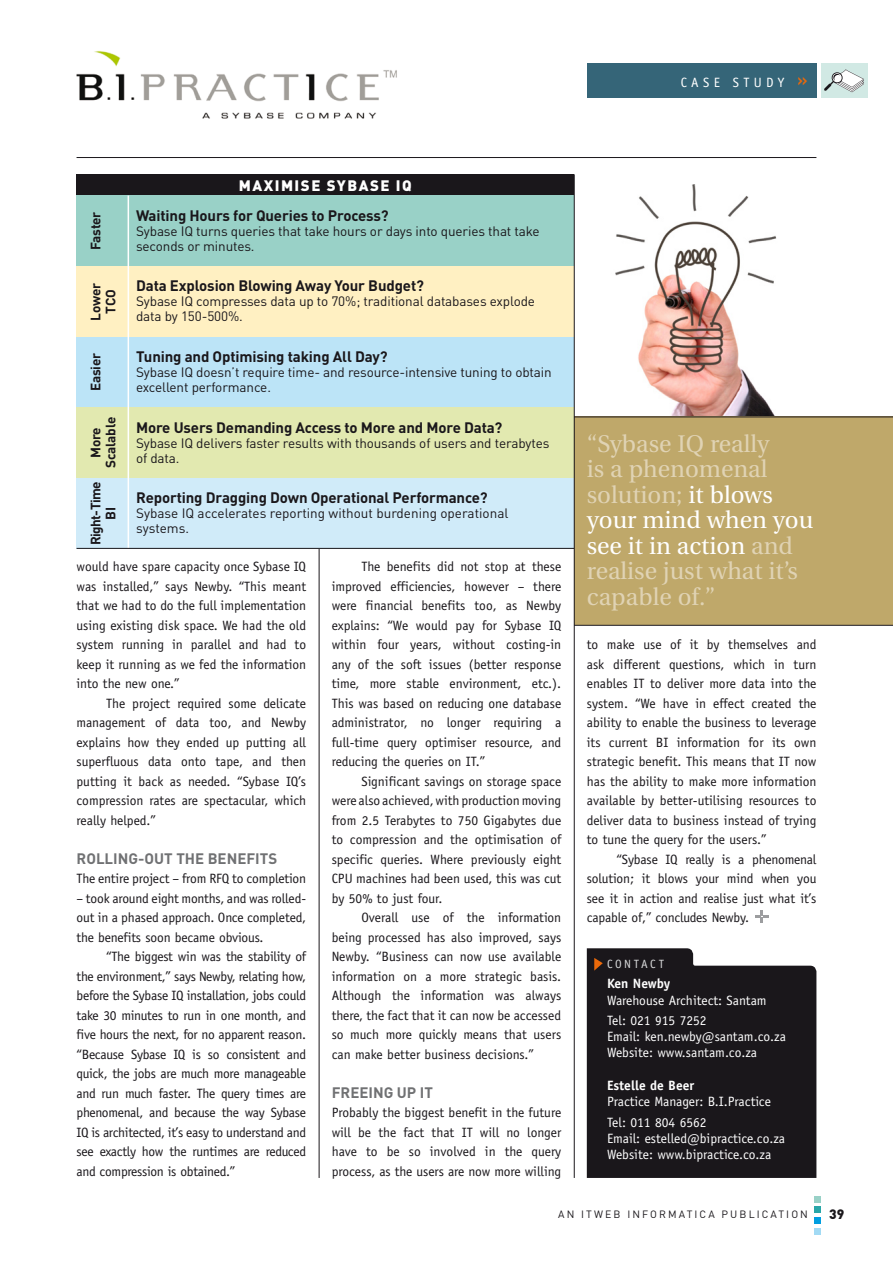
<style>
.page{position:relative;width:893px;height:1263px;background:#fff}
.page>*{position:absolute;margin:0;border:0;box-sizing:border-box;transform-origin:0 0}
.t1{font:24px/25.5px "Utopia";color:#e0d3b4}
.t2{font:700 15px "DIN";letter-spacing:-.01em;color:#1a171b}
.t3{font:700 15px "DIN";color:#707173}
.t4{font:900 15px "DIN";letter-spacing:.1em;color:#fff}
.t5{font:13.5px/19.5px "Officina Sans";color:#1a171b;text-align:justify}
.t6{font:13.5px/15px "DIN";letter-spacing:-.01em;color:#1a171b}
.t7{font:13.5px/20.4px "Officina Sans";color:#fff}
.t8{font:700 13.5px/15px "DIN";letter-spacing:-.01em;color:#1a171b;text-align:center}
.t9{font:700 13.5px "Officina Sans";color:#fff}
.t10{font:700 13.5px/15px "DIN";letter-spacing:-.04em;color:#1a171b;text-align:center}
.t11{font:13.5px "Officina Sans";letter-spacing:.32em;color:#fff}
.t12{font:900 13.5px "DIN";color:#1a171b}
.t13{font:12px "Officina Sans";letter-spacing:.21em;color:#d9dadb}
.t14{font:10.5px "DIN";letter-spacing:.2em;color:#1a171b}
.s1{font-family:"DIN";font-weight:500;font-size:18px;color:#eb690a}
.s2{color:#fff}
</style>
<div class="page">
<div style="left:77px;top:174px;width:497px;height:34px;background:#1a171b"></div>
<div style="left:821px;top:64px;width:46px;height:34px;background:#d1e9e4"></div>
<div style="left:587px;top:64px;width:229px;height:34px;background:#356578"></div>
<svg style="left:824px;top:69px;width:40px;height:23px"></svg>
<div style="left:814px;top:1196px;width:7px;height:6px;background:#99d1c7"></div>
<div style="left:814px;top:1206px;width:7px;height:7px;background:#28a6a8"></div>
<div style="left:814px;top:1217px;width:7px;height:7px;background:#009ee0"></div>
<div style="left:814px;top:1228px;width:7px;height:6px;background:#a2daf4"></div>
<hr style="left:77px;top:157px;width:739px;height:1px;background:#1a171b">
<div style="left:587px;top:948px;width:229px;height:230px;background:#1a171b"></div>
<svg style="left:594px;top:958px;width:9px;height:13px"></svg>
<svg style="left:755px;top:910px;width:13px;height:13px"></svg>
<hr style="left:319px;top:549px;width:1px;height:629px;background:#1a171b">
<img style="left:589px;top:185px;width:189px;height:232px">
<div style="left:574px;top:417px;width:319px;height:208px;background:#bfa86a"></div>
<hr style="left:574px;top:625px;width:319px;height:1px;background:#1a171b">
<hr style="left:574px;top:417px;width:319px;height:1px;background:#1a171b">
<div style="left:77px;top:196px;width:497px;height:70px;background:#99d1c7"></div>
<div style="left:77px;top:266px;width:497px;height:71px;background:#fff0c2"></div>
<div style="left:77px;top:337px;width:497px;height:70px;background:#bce4f7"></div>
<div style="left:77px;top:407px;width:497px;height:71px;background:#e2e9b0"></div>
<div style="left:77px;top:478px;width:497px;height:71px;background:#d0ebf9"></div>
<hr style="left:574px;top:174px;width:1px;height:1004px;background:#1a171b">
<hr style="left:128px;top:196px;width:1px;height:353px;background:#fff">
<hr style="left:77px;top:548px;width:497px;height:1px;background:#1a171b">
<img style="left:76px;top:51px;width:321px;height:68px">
<p class="t11" style="left:681px;top:75px;width:129px">CASE STUDY <span class="s1">»</span></p>
<p class="t8" style="left:88px;top:250px;width:40px;rotate:-90deg">Faster</p>
<p class="t8" style="left:88px;top:321px;width:40px;rotate:-90deg">Lower<br>TCO</p>
<p class="t8" style="left:88px;top:391px;width:40px;rotate:-90deg">Easier</p>
<p class="t8" style="left:88px;top:468px;width:53px;rotate:-90deg">More<br>Scalable</p>
<p class="t10" style="left:88px;top:545px;width:65px;rotate:-90deg">Right-Time<br>BI</p>
<p class="t4" style="left:239px;top:176px;width:174px">MAXIMISE SYBASE IQ</p>
<p class="t2" style="left:136px;top:206px;width:254px">Waiting Hours for Queries to Process?</p>
<p class="t6" style="left:136px;top:223px;width:405px">Sybase IQ turns queries that take hours or days into queries that take seconds or minutes.</p>
<p class="t2" style="left:136px;top:276px;width:289px">Data Explosion Blowing Away Your Budget?</p>
<p class="t6" style="left:136px;top:294px;width:401px">Sybase IQ compresses data up to 70%; traditional databases explode data by 150-500%.</p>
<p class="t2" style="left:136px;top:347px;width:253px">Tuning and Optimising taking All Day?</p>
<p class="t6" style="left:136px;top:364px;width:417px">Sybase IQ doesn’t require time- and resource-intensive tuning to obtain excellent performance.</p>
<p class="t2" style="left:136px;top:417px;width:368px">More Users Demanding Access to More and More Data?</p>
<p class="t6" style="left:136px;top:435px;width:415px">Sybase IQ delivers faster results with thousands of users and terabytes of data.</p>
<p class="t2" style="left:136px;top:488px;width:353px">Reporting Dragging Down Operational Performance?</p>
<p class="t6" style="left:136px;top:506px;width:374px">Sybase IQ accelerates reporting without burdening operational systems.</p>
<p class="t5" style="left:77px;top:557px;width:231px">would have spare capacity once Sybase IQ was installed,” says Newby. “This meant that we had to do the full implementation using existing disk space. We had the old system running in parallel and had to keep it running as we fed the information into the new one.”</p>
<p class="t5" style="left:77px;top:693px;width:231px;text-indent:30px">The project required some delicate management of data too, and Newby explains how they ended up putting all superfluous data onto tape, and then putting it back as needed. “Sybase IQ’s compression rates are spectacular, which really helped.”</p>
<p class="t3" style="left:77px;top:848px;width:202px">ROLLING-OUT THE BENEFITS</p>
<p class="t5" style="left:77px;top:869px;width:231px">The entire project – from RFQ to completion</p>
<p class="t5" style="left:77px;top:888px;width:231px">– took around eight months, and was rolled&shy;out in a phased approach. Once completed, the benefits soon became obvious.</p>
<p class="t5" style="left:77px;top:947px;width:231px;text-indent:30px">“The biggest win was the stability of the environment,” says Newby, relating how, before the Sybase IQ installation, jobs could take 30 minutes to run in one month, and five hours the next, for no apparent reason. “Because Sybase IQ is so consistent and quick, the jobs are much more manageable and run much faster. The query times are phenomenal, and because the way Sybase IQ is architected, it’s easy to understand and see exactly how the runtimes are reduced and compression is obtained.”</p>
<p class="t5" style="left:332px;top:557px;width:231px;text-indent:30px">The benefits did not stop at these improved efficiencies, however – there were financial benefits too, as Newby explains: “We would pay for Sybase IQ within four years, without costing-in any of the soft issues (better response time, more stable environment, etc.).<br>This was based on reducing one database administrator, no longer requiring a full-time query optimiser resource, and reducing the queries on IT.”</p>
<p class="t5" style="left:332px;top:771px;width:231px;text-indent:30px">Significant savings on storage space were also achieved, with production moving from 2.5 Terabytes to 750 Gigabytes due to compression and the optimisation of specific queries. Where previously eight CPU machines had been used, this was cut by 50% to just four.</p>
<p class="t5" style="left:332px;top:908px;width:231px;text-indent:30px">Overall use of the information being processed has also improved, says Newby. “Business can now use available information on a more strategic basis.<br>Although the information was always there, the fact that it can now be accessed so much more quickly means that users can make better business decisions.”</p>
<p class="t3" style="left:332px;top:1082px;width:103px">FREEING UP IT</p>
<p class="t5" style="left:332px;top:1103px;width:231px">Probably the biggest benefit in the future will be the fact that IT will no longer have to be so involved in the query process, as the users are now more willing</p>
<h1 class="t1" style="left:587px;top:431px;width:228px">“Sybase IQ really<br>is a phenomenal solution; <span class="s2">it blows your mind when you see it in action</span> and realise just what it’s capable of.”</h1>
<p class="t5" style="left:587px;top:635px;width:231px">to make use of it by themselves and ask different questions, which in turn enables IT to deliver more data into the system. “We have in effect created the ability to enable the business to leverage its current BI information for its own strategic benefit. This means that IT now has the ability to make more information available by better-utilising resources to deliver data to business instead of trying to tune the query for the users.”</p>
<p class="t5" style="left:587px;top:849px;width:231px;text-indent:30px">“Sybase IQ really is a phenomenal solution; it blows your mind when you see it in action and realise just what it’s capable of,” concludes Newby.</p>
<p class="t13" style="left:607px;top:957px;width:59px">CONTACT</p>
<p class="t9" style="left:607px;top:975px;width:65px">Ken Newby</p>
<p class="t7" style="left:607px;top:990px;width:161px">Warehouse Architect: Santam<br>Tel: 021 915 7252</p>
<p class="t7" style="left:607px;top:1028px;width:180px;line-height:16.2px">Email: ken.newby@santam.co.za<br>Website: www.santam.co.za</p>
<p class="t9" style="left:607px;top:1077px;width:89px">Estelle de Beer</p>
<p class="t7" style="left:607px;top:1091px;width:165px">Practice Manager: B.I.Practice<br>Tel: 011 804 6562</p>
<p class="t7" style="left:607px;top:1130px;width:180px;line-height:16.2px">Email: estelled@bipractice.co.za<br>Website: www.bipractice.co.za</p>
<p class="t14" style="left:558px;top:1208px;width:251px">AN ITWEB INFORMATICA PUBLICATION</p>
<p class="t12" style="left:829px;top:1205px;width:17px">39</p>
</div>
